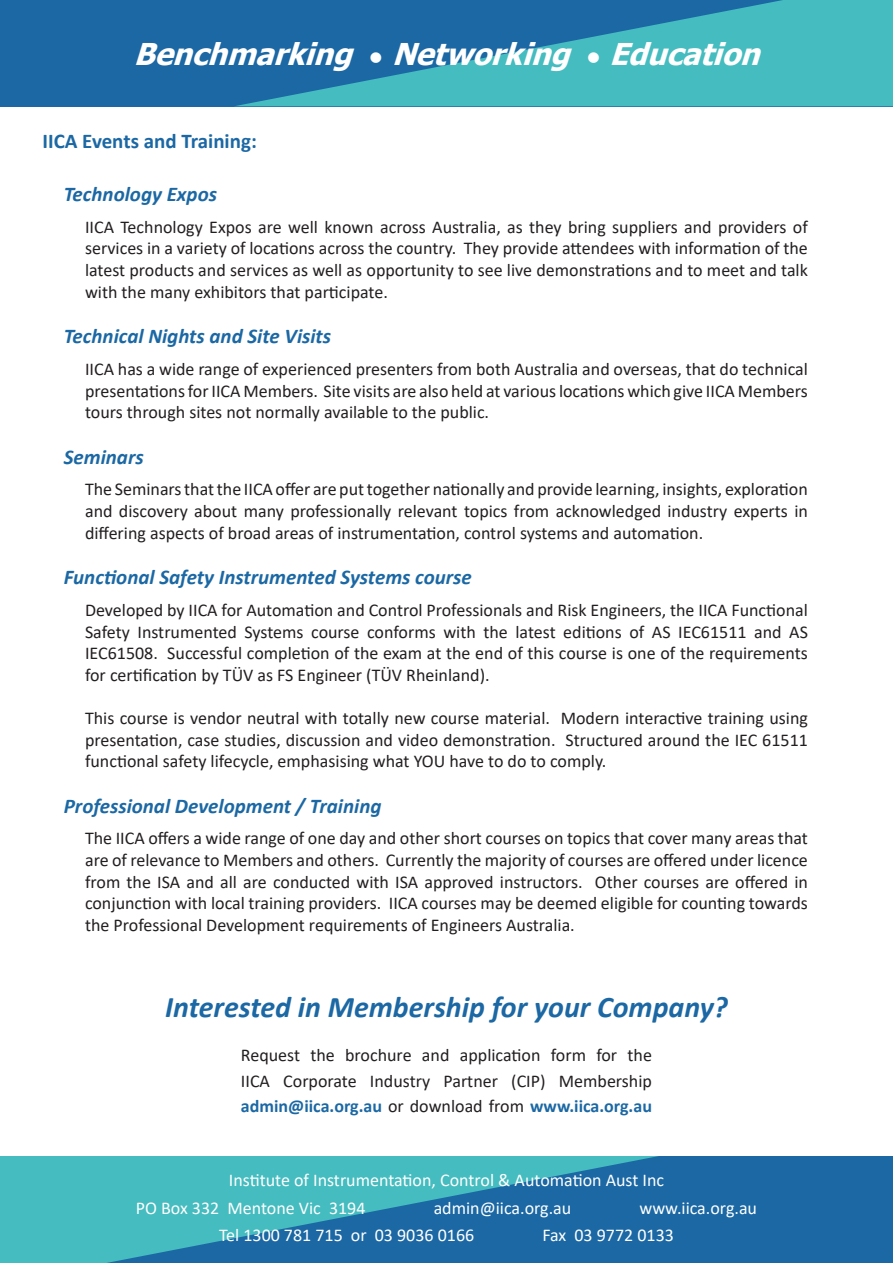
<style>
.page{position:relative;width:893px;height:1263px;background:#fff}
.page>*{position:absolute;margin:0;border:0;box-sizing:border-box;transform-origin:0 0}
.t1{font:italic 700 30px "Calibri";color:#1b68a4}
.t2{font:italic 700 30px "Tahoma";color:#fff}
.t3{font:italic 700 21px "Calibri";color:#1b68a4}
.t4{font:700 21px "Calibri";color:#1b68a4}
.t5{font:18px/21.6px "Calibri";color:#231f20;text-align:justify}
.t6{font:18px/26.5px "Calibri";color:#fff}
.s1{font-style:normal;font-size:22.5px}
.s2{font-weight:700;color:#1b68a4}
</style>
<div class="page">
<div style="left:0;top:0;width:893px;height:106px;background:#1b68a4"></div>
<svg style="left:236px;top:0;width:657px;height:106px;fill:#45bcbf"></svg>
<div style="left:0;top:1156px;width:893px;height:107px;background:#1b68a4"></div>
<svg style="left:0;top:1156px;width:658px;height:107px;fill:#45bcbf"></svg>
<h1 class="t2" style="left:134px;top:34px;width:640px">Benchmarking <span class="s1">•</span> Networking <span class="s1">•</span> Education</h1>
<p class="t4" style="left:43px;top:126px;width:216px">IICA Events and Training:</p>
<p class="t3" style="left:64px;top:179px;width:155px">Technology Expos</p>
<p class="t5" style="left:85px;top:216px;width:724px">IICA Technology Expos are well known across Australia, as they bring suppliers and providers of services in a variety of locations across the country. They provide attendees with information of the latest products and services as well as opportunity to see live demonstrations and to meet and talk with the many exhibitors that participate.</p>
<p class="t3" style="left:64px;top:321px;width:269px">Technical Nights and Site Visits</p>
<p class="t5" style="left:85px;top:358px;width:724px">IICA has a wide range of experienced presenters from both Australia and overseas, that do technical presentations for IICA Members. Site visits are also held at various locations which give IICA Members tours through sites not normally available to the public.</p>
<p class="t3" style="left:64px;top:442px;width:81px">Seminars</p>
<p class="t5" style="left:85px;top:478px;width:724px">The Seminars that the IICA offer are put together nationally and provide learning, insights, exploration and discovery about many professionally relevant topics from acknowledged industry experts in differing aspects of broad areas of instrumentation, control systems and automation.</p>
<p class="t3" style="left:64px;top:562px;width:410px">Functional Safety Instrumented Systems course</p>
<p class="t5" style="left:85px;top:599px;width:724px">Developed by IICA for Automation and Control Professionals and Risk Engineers, the IICA Functional Safety Instrumented Systems course conforms with the latest editions of AS IEC61511 and AS IEC61508. Successful completion of the exam at the end of this course is one of the requirements for certification by TÜV as FS Engineer (TÜV Rheinland).</p>
<p class="t5" style="left:85px;top:707px;width:724px">This course is vendor neutral with totally new course material. Modern interactive training using presentation, case studies, discussion and video demonstration. Structured around the IEC 61511 functional safety lifecycle, emphasising what YOU have to do to comply.</p>
<p class="t3" style="left:64px;top:791px;width:319px">Professional Development / Training</p>
<p class="t5" style="left:85px;top:827px;width:724px">The IICA offers a wide range of one day and other short courses on topics that cover many areas that are of relevance to Members and others. Currently the majority of courses are offered under licence from the ISA and all are conducted with ISA approved instructors. Other courses are offered in conjunction with local training providers. IICA courses may be deemed eligible for counting towards the Professional Development requirements of Engineers Australia.</p>
<h1 class="t1" style="left:165px;top:986px;width:564px">Interested in Membership for your Company?</h1>
<p class="t5" style="left:241px;top:1041px;width:412px;line-height:25.8px">Request the brochure and application form for the IICA Corporate Industry Partner (CIP) Membership <span class="s2">admin@iica.org.au</span> or download from <span class="s2">www.iica.org.au</span></p>
<p class="t6" style="left:229px;top:1167px;width:437px">Institute of Instrumentation, Control &amp; Automation Aust Inc</p>
<p class="t6" style="left:219px;top:1194px;width:354px;text-indent:215px">admin@iica.org.au<br>Tel 1300 781 715 or 03 9036 0166</p>
<p class="t6" style="left:136px;top:1194px;width:231px">PO Box 332 Mentone Vic 3194</p>
<p class="t6" style="left:639px;top:1194px;width:119px">www.iica.org.au</p>
<p class="t6" style="left:542px;top:1221px;width:133px">Fax 03 9772 0133</p>
</div>
